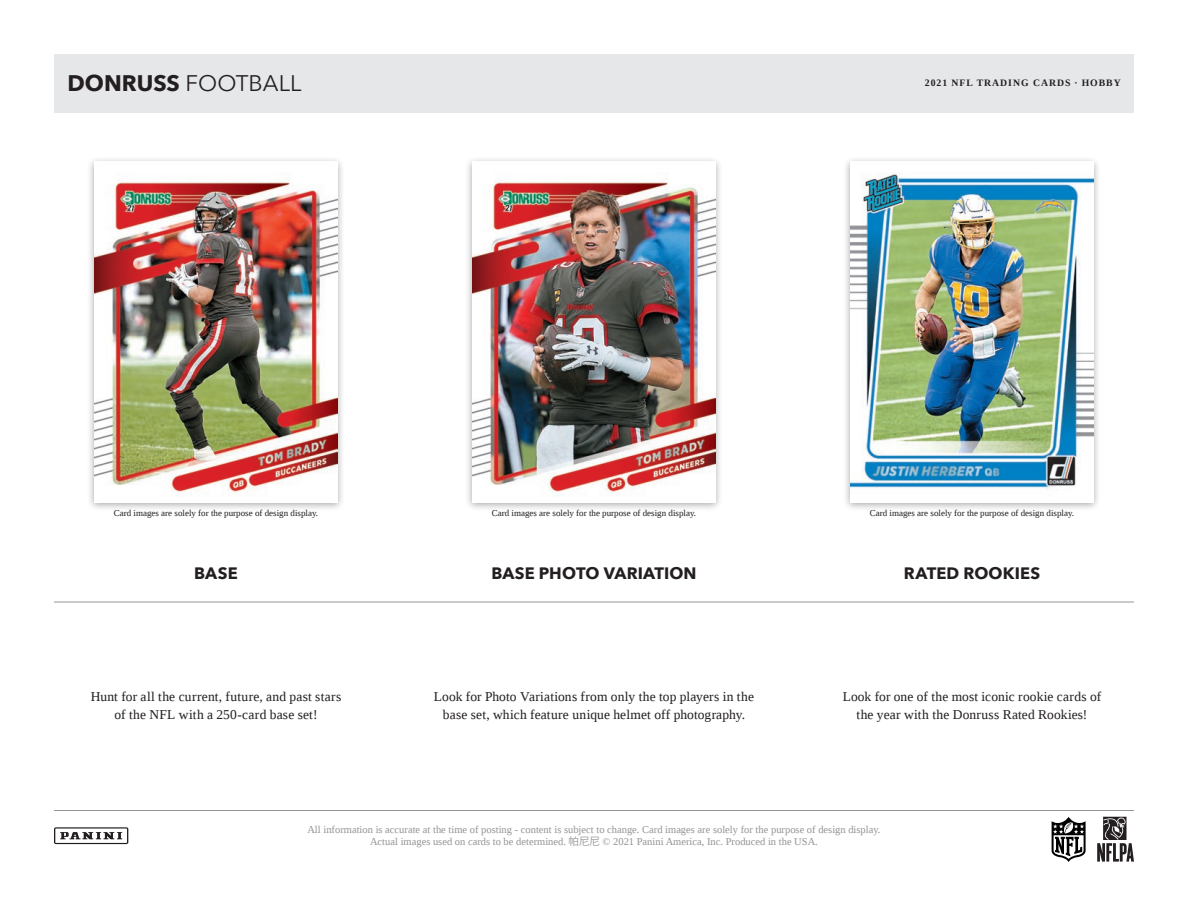
<style>
.page{position:relative;width:1188px;height:918px;background:#fff}
.page>*{position:absolute;margin:0;border:0;box-sizing:border-box;transform-origin:0 0}
.t1{font:22.5px "Avenir Next";color:#231f20}
.t2{font:700 16.5px "Avenir Next";letter-spacing:.005em;color:#231f20}
.t3{font:13.5px/18px "Liberation Serif";letter-spacing:.01em;color:#231f20;text-align:center}
.t4{font:10.5px/12.6px "Liberation Serif";color:#939598;text-align:center}
.t5{font:700 9.75px "Liberation Serif";letter-spacing:.1em;color:#231f20}
.t6{font:9px "Liberation Serif";color:#231f20}
.s1{font-weight:700}
.s2{font-family:"Koz Go Pr 6 N"}
</style>
<div class="page">
<hr style="left:54px;top:602px;width:1080px;height:1px;background:#939598">
<div style="left:87px;top:157px;width:258px;height:355px;background:#231f20;opacity:.4"></div>
<img style="left:94px;top:162px;width:243px;height:340px">
<div style="left:465px;top:157px;width:258px;height:355px;background:#231f20;opacity:.4"></div>
<img style="left:472px;top:162px;width:244px;height:340px">
<div style="left:843px;top:157px;width:258px;height:355px;background:#231f20;opacity:.4"></div>
<img style="left:850px;top:162px;width:244px;height:340px">
<hr style="left:54px;top:810px;width:1080px;height:1px;background:#939598">
<svg style="left:54px;top:827px;width:74px;height:17px"></svg>
<svg style="left:1097px;top:817px;width:37px;height:45px"></svg>
<svg style="left:1051px;top:817px;width:35px;height:45px"></svg>
<div style="left:54px;top:54px;width:1080px;height:58px;background:#e6e7e9"></div>
<p class="t1" style="left:68px;top:64px;width:236px"><span class="s1">DONRUSS</span> FOOTBALL</p>
<p class="t5" style="left:925px;top:77px;width:198px">2021 NFL TRADING CARDS · HOBBY</p>
<p class="t6" style="left:114px;top:507px;width:206px">Card images are solely for the purpose of design display.</p>
<p class="t6" style="left:492px;top:507px;width:206px">Card images are solely for the purpose of design display.</p>
<p class="t6" style="left:870px;top:507px;width:206px">Card images are solely for the purpose of design display.</p>
<p class="t2" style="left:194px;top:559px;width:45px">BASE</p>
<p class="t2" style="left:491px;top:559px;width:207px">BASE PHOTO VARIATION</p>
<p class="t2" style="left:904px;top:559px;width:138px">RATED ROOKIES</p>
<p class="t3" style="left:91px;top:688px;width:252px">Hunt for all the current, future, and past stars of the NFL with a 250-card base set!</p>
<p class="t3" style="left:434px;top:688px;width:322px">Look for Photo Variations from only the top players in the base set, which feature unique helmet off photography.</p>
<p class="t3" style="left:843px;top:688px;width:260px">Look for one of the most iconic rookie cards of the year with the Donruss Rated Rookies!</p>
<p class="t4" style="left:307px;top:823px;width:575px">All information is accurate at the time of posting - content is subject to change. Card images are solely for the purpose of design display.<br>Actual images used on cards to be determined. <span class="s2">帕尼尼</span> © 2021 Panini America, Inc. Produced in the USA.</p>
</div>
